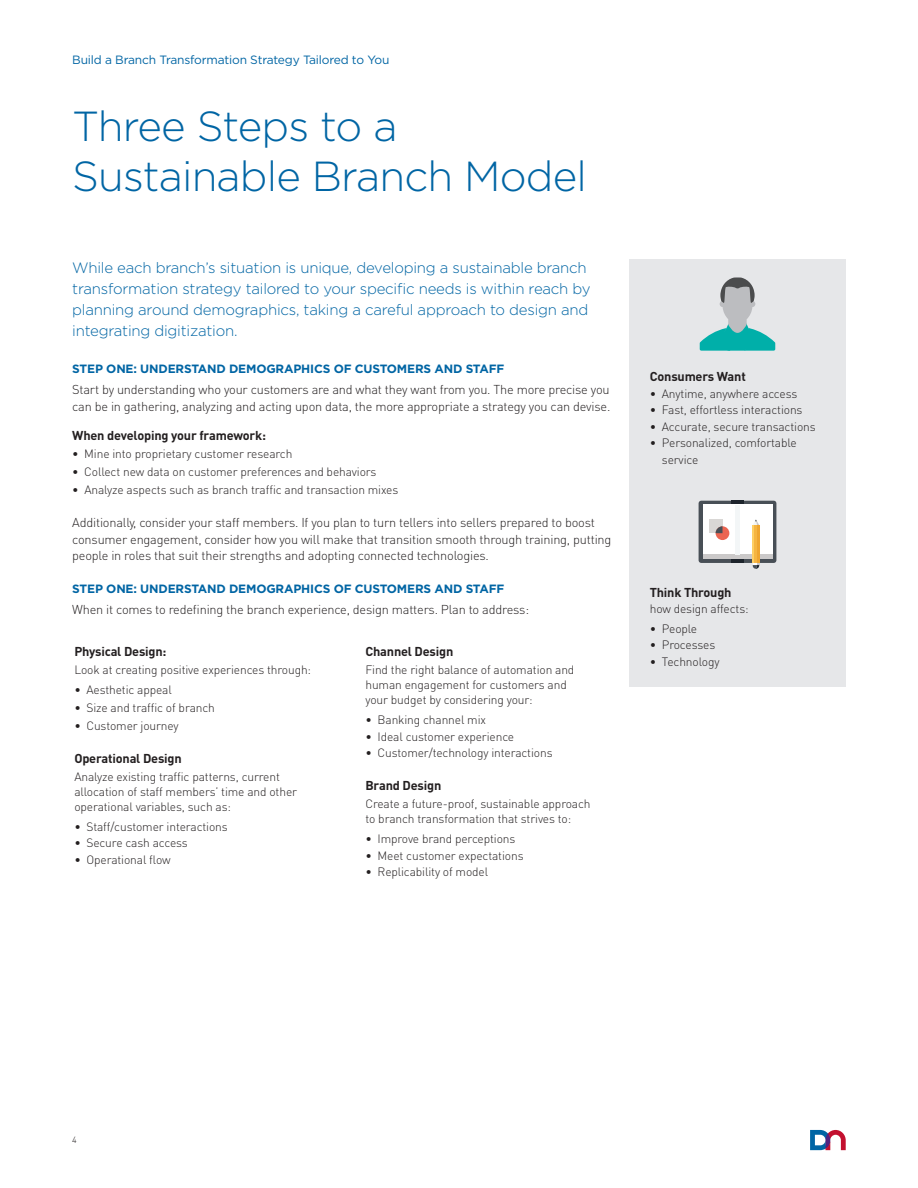
<style>
.page{position:relative;width:918px;height:1188px;background:#fff}
.page>*{position:absolute;margin:0;border:0;box-sizing:border-box;transform-origin:0 0}
.H1___Large_blue_head{font:300 42px/49.5px "Gotham";letter-spacing:-.02em;color:#0065a4}
.BC3___Large_blue_bod{font:300 15px/21px "Gotham";letter-spacing:-.015em;color:#0065a4}
.BC3_-_Body_Copy_Bull{font:300 12.75px/16.5px "DIN Pro";letter-spacing:-.015em;color:#231f20}
.BC1___Main_body_copy{font:300 12.75px/16.5px "DIN Pro";letter-spacing:-.015em;color:#231f20}
.H4___Black_body_subh{font:700 12.75px "DIN Pro";letter-spacing:-.015em;color:#231f20}
.BC3_-_Body_Copy_Bull-2{font:300 12px/16.5px "DIN Pro";letter-spacing:-.01em;color:#231f20}
.H3___Blue_body_copy{font:700 12px "Gotham";letter-spacing:-.015em;color:#0065a4}
.H5___Blue_headline{font:12px "Gotham";letter-spacing:-.015em;color:#0065a4}
.t1{font:300 9px "DIN Pro";color:#231f20}
</style>
<div class="page">
<svg style="left:810px;top:1130px;width:36px;height:20px"></svg>
<div style="left:629px;top:259px;width:217px;height:428px;background:#e6e7e9"></div>
<svg style="left:700px;top:277px;width:75px;height:74px"></svg>
<svg style="left:699px;top:501px;width:77px;height:68px;background:#d5cfca"></svg>
<p class="H5___Blue_headline" style="left:72px;top:52px;width:319px">Build a Branch Transformation Strategy Tailored to You</p>
<p class="H1___Large_blue_head" style="left:72px;top:101px;width:516px">Three Steps to a<br>Sustainable Branch Model</p>
<p class="BC3___Large_blue_bod" style="left:72px;top:256px;width:520px">While each branch’s situation is unique, developing a sustainable branch transformation strategy tailored to your specific needs is within reach by planning around demographics, taking a careful approach to design and integrating digitization.</p>
<p class="H3___Blue_body_copy" style="left:72px;top:361px;width:434px">STEP ONE: UNDERSTAND DEMOGRAPHICS OF CUSTOMERS AND STAFF</p>
<p class="BC1___Main_body_copy" style="left:72px;top:381px;width:540px">Start by understanding who your customers are and what they want from you. The more precise you can be in gathering, analyzing and acting upon data, the more appropriate a strategy you can devise.</p>
<p class="H4___Black_body_subh" style="left:72px;top:425px;width:195px">When developing your framework:</p>
<p class="BC3_-_Body_Copy_Bull-2" style="left:72px;top:445px;width:222px">• Mine into proprietary customer research</p>
<p class="BC3_-_Body_Copy_Bull-2" style="left:72px;top:463px;width:306px">• Collect new data on customer preferences and behaviors</p>
<p class="BC3_-_Body_Copy_Bull-2" style="left:72px;top:481px;width:328px">• Analyze aspects such as branch traffic and transaction mixes</p>
<p class="BC3_-_Body_Copy_Bull" style="left:72px;top:514px;width:541px">Additionally, consider your staff members. If you plan to turn tellers into sellers prepared to boost consumer engagement, consider how you will make that transition smooth through training, putting people in roles that suit their strengths and adopting connected technologies.</p>
<p class="H3___Blue_body_copy" style="left:72px;top:581px;width:434px">STEP ONE: UNDERSTAND DEMOGRAPHICS OF CUSTOMERS AND STAFF</p>
<p class="BC1___Main_body_copy" style="left:72px;top:601px;width:458px">When it comes to redefining the branch experience, design matters. Plan to address:</p>
<p class="H4___Black_body_subh" style="left:74px;top:641px;width:94px">Physical Design:</p>
<p class="BC3_-_Body_Copy_Bull-2" style="left:74px;top:661px;width:238px">Look at creating positive experiences through:</p>
<p class="BC3_-_Body_Copy_Bull-2" style="left:74px;top:681px;width:99px">• Aesthetic appeal</p>
<p class="BC3_-_Body_Copy_Bull-2" style="left:74px;top:699px;width:142px">• Size and traffic of branch</p>
<p class="BC3_-_Body_Copy_Bull-2" style="left:74px;top:717px;width:106px">• Customer journey</p>
<p class="H4___Black_body_subh" style="left:74px;top:748px;width:109px">Operational Design</p>
<p class="BC3_-_Body_Copy_Bull-2" style="left:74px;top:768px;width:207px">Analyze existing traffic patterns, current</p>
<p class="BC3_-_Body_Copy_Bull-2" style="left:74px;top:783px;width:224px">allocation of staff members’ time and other</p>
<p class="BC3_-_Body_Copy_Bull-2" style="left:74px;top:798px;width:158px">operational variables, such as:</p>
<p class="BC3_-_Body_Copy_Bull-2" style="left:74px;top:818px;width:155px">• Staff/customer interactions</p>
<p class="BC3_-_Body_Copy_Bull-2" style="left:74px;top:834px;width:115px">• Secure cash access</p>
<p class="BC3_-_Body_Copy_Bull-2" style="left:74px;top:851px;width:98px">• Operational flow</p>
<p class="H4___Black_body_subh" style="left:365px;top:641px;width:89px">Channel Design</p>
<p class="BC3_-_Body_Copy_Bull-2" style="left:365px;top:661px;width:211px">Find the right balance of automation and</p>
<p class="BC3_-_Body_Copy_Bull-2" style="left:365px;top:676px;width:203px">human engagement for customers and</p>
<p class="BC3_-_Body_Copy_Bull-2" style="left:365px;top:691px;width:169px">your budget by considering your:</p>
<p class="BC3_-_Body_Copy_Bull-2" style="left:365px;top:711px;width:122px">• Banking channel mix</p>
<p class="BC3_-_Body_Copy_Bull-2" style="left:365px;top:728px;width:150px">• Ideal customer experience</p>
<p class="BC3_-_Body_Copy_Bull-2" style="left:365px;top:744px;width:189px">• Customer/technology interactions</p>
<p class="H4___Black_body_subh" style="left:365px;top:776px;width:77px">Brand Design</p>
<p class="BC3_-_Body_Copy_Bull-2" style="left:365px;top:795px;width:227px">Create a future-proof, sustainable approach</p>
<p class="BC3_-_Body_Copy_Bull-2" style="left:365px;top:810px;width:207px">to branch transformation that strives to:</p>
<p class="BC3_-_Body_Copy_Bull-2" style="left:365px;top:830px;width:151px">• Improve brand perceptions</p>
<p class="BC3_-_Body_Copy_Bull-2" style="left:365px;top:847px;width:160px">• Meet customer expectations</p>
<p class="BC3_-_Body_Copy_Bull-2" style="left:365px;top:863px;width:124px">• Replicability of model</p>
<p class="H4___Black_body_subh" style="left:650px;top:367px;width:98px">Consumers Want</p>
<p class="BC3_-_Body_Copy_Bull-2" style="left:650px;top:385px;width:149px">• Anytime, anywhere access</p>
<p class="BC3_-_Body_Copy_Bull-2" style="left:650px;top:401px;width:154px">• Fast, effortless interactions</p>
<p class="BC3_-_Body_Copy_Bull-2" style="left:650px;top:418px;width:167px">• Accurate, secure transactions</p>
<p class="BC3_-_Body_Copy_Bull-2" style="left:662px;top:434px;width:136px;text-indent:-12px">• Personalized, comfortable service</p>
<p class="H4___Black_body_subh" style="left:650px;top:582px;width:83px">Think Through</p>
<p class="BC3_-_Body_Copy_Bull-2" style="left:650px;top:600px;width:100px">how design affects:</p>
<p class="BC3_-_Body_Copy_Bull-2" style="left:650px;top:620px;width:49px">• People</p>
<p class="BC3_-_Body_Copy_Bull-2" style="left:650px;top:636px;width:67px">• Processes</p>
<p class="BC3_-_Body_Copy_Bull-2" style="left:650px;top:653px;width:71px">• Technology</p>
<p class="t1" style="left:72px;top:1133px;width:6px">4</p>
</div>
